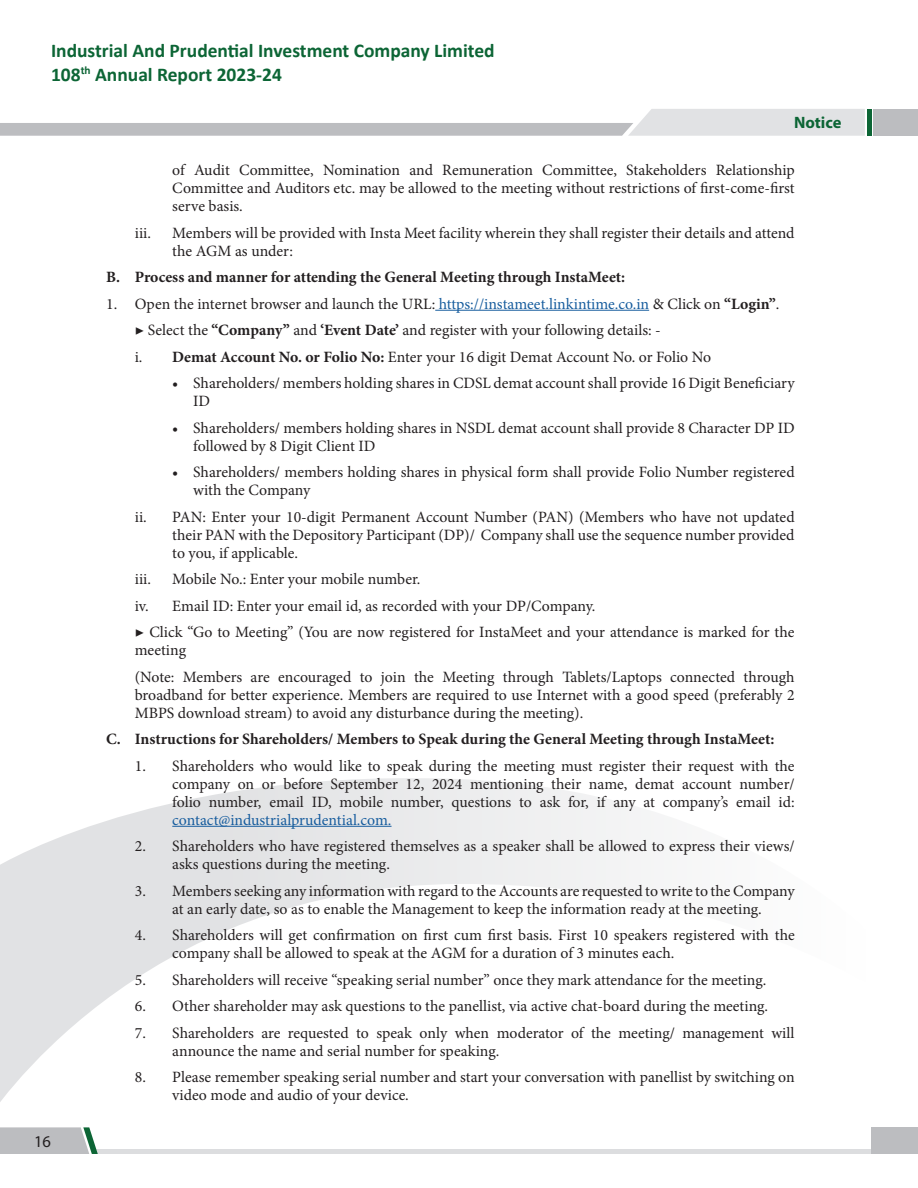
<style>
.page{position:relative;width:918px;height:1188px;background:#fff}
.page>*{position:absolute;margin:0;border:0;box-sizing:border-box;transform-origin:0 0}
.t1{font:700 19.5px/23.4px "Calibri";color:#0c6535}
.t2{font:700 16.5px "Myriad Pro";color:#0c6535}
.t3{font:16.5px "Myriad Pro";color:#231f20}
.t4{font:15.75px/18px "Minion Pro";letter-spacing:-.005em;color:#231f20}
.t5{font:700 15.75px "Minion Pro";color:#231f20}
.s1{color:#175d9e}
.s2{font-weight:700}
</style>
<div class="page">
<svg style="left:0;top:778px;width:651px;height:324px"></svg>
<hr style="left:867px;top:109px;width:4px;height:27px;background:#0c6535">
<svg style="left:0;top:109px;width:865px;height:27px"></svg>
<div style="left:96px;top:1149px;width:822px;height:5px;background:#dcdddf"></div>
<svg style="left:0;top:1127px;width:98px;height:27px;background:#b7bdbc"></svg>
<div style="left:871px;top:1127px;width:47px;height:27px;background:#bcbdc0"></div>
<div style="left:873px;top:109px;width:45px;height:27px;background:#bcbdc0"></div>
<hr style="left:435px;top:310px;width:214px;height:1px;background:#175d9e">
<hr style="left:172px;top:826px;width:220px;height:1px;background:#175d9e">
<p class="t1" style="left:51px;top:39px;width:445px">Industrial And Prudential Investment Company Limited<br>108<sup>th</sup> Annual Report 2023-24</p>
<p class="t2" style="left:794px;top:114px;width:49px">Notice</p>
<p class="t4" style="left:172px;top:161px;width:624px;text-align:justify">of Audit Committee, Nomination and Remuneration Committee, Stakeholders Relationship Committee and Auditors etc. may be allowed to the meeting without restrictions of first-come-first serve basis.</p>
<p class="t3" style="left:34px;top:1131px;width:18px">16</p>
<p class="t4" style="left:135px;top:224px;width:18px">iii.</p>
<p class="t4" style="left:172px;top:224px;width:624px">Members will be provided with Insta Meet facility wherein they shall register their details and attend the AGM as under:</p>
<p class="t5" style="left:106px;top:266px;width:521px">B. Process and manner for attending the General Meeting through InstaMeet:</p>
<p class="t4" style="left:106px;top:295px;width:675px">1. Open the internet browser and launch the URL: <span class="s1">https://instameet.linkintime.co.in</span> &amp; Click on <span class="s2">“Login”</span>.</p>
<p class="t4" style="left:135px;top:321px;width:528px">▶ Select the <span class="s2">“Company”</span> and <span class="s2">‘Event Date’</span> and register with your following details: -</p>
<p class="t4" style="left:135px;top:348px;width:578px">i. <span class="s2">Demat Account No. or Folio No:</span> Enter your 16 digit Demat Account No. or Folio No</p>
<p class="t4" style="left:193px;top:374px;width:603px;text-indent:-21px">• Shareholders/ members holding shares in CDSL demat account shall provide 16 Digit Beneficiary<br>ID</p>
<p class="t4" style="left:193px;top:419px;width:603px;text-indent:-21px">• Shareholders/ members holding shares in NSDL demat account shall provide 8 Character DP ID followed by 8 Digit Client ID</p>
<p class="t4" style="left:193px;top:463px;width:603px;text-indent:-21px">• Shareholders/ members holding shares in physical form shall provide Folio Number registered with the Company</p>
<p class="t4" style="left:172px;top:508px;width:624px;text-align:justify;text-indent:-37px">ii. PAN: Enter your 10-digit Permanent Account Number (PAN) (Members who have not updated their PAN with the Depository Participant (DP)/ Company shall use the sequence number provided to you, if applicable.</p>
<p class="t4" style="left:135px;top:570px;width:18px">iii.</p>
<p class="t4" style="left:172px;top:570px;width:250px">Mobile No.: Enter your mobile number.</p>
<p class="t4" style="left:135px;top:597px;width:462px">iv. Email ID: Enter your email id, as recorded with your DP/Company.</p>
<p class="t4" style="left:135px;top:623px;width:661px">▶ Click “Go to Meeting” (You are now registered for InstaMeet and your attendance is marked for the meeting</p>
<p class="t4" style="left:135px;top:668px;width:661px;text-align:justify">(Note: Members are encouraged to join the Meeting through Tablets/Laptops connected through broadband for better experience. Members are required to use Internet with a good speed (preferably 2<br>MBPS download stream) to avoid any disturbance during the meeting).</p>
<p class="t5" style="left:106px;top:728px;width:670px">C. Instructions for Shareholders/ Members to Speak during the General Meeting through InstaMeet:</p>
<p class="t4" style="left:172px;top:757px;width:624px;text-align:justify;text-indent:-37px">1. Shareholders who would like to speak during the meeting must register their request with the company on or before September 12, 2024 mentioning their name, demat account number/ folio number, email ID, mobile number, questions to ask for, if any at company’s email id: <span class="s1">contact@industrialprudential.com.</span></p>
<p class="t4" style="left:172px;top:837px;width:624px;text-indent:-37px">2. Shareholders who have registered themselves as a speaker shall be allowed to express their views/ asks questions during the meeting.</p>
<p class="t4" style="left:135px;top:882px;width:661px;text-align:center">3. Members seeking any information with regard to the Accounts are requested to write to the Company at an early date, so as to enable the Management to keep the information ready at the meeting.</p>
<p class="t4" style="left:172px;top:926px;width:624px;text-indent:-37px">4. Shareholders will get confirmation on first cum first basis. First 10 speakers registered with the company shall be allowed to speak at the AGM for a duration of 3 minutes each.</p>
<p class="t4" style="left:135px;top:971px;width:633px">5. Shareholders will receive “speaking serial number” once they mark attendance for the meeting.</p>
<p class="t4" style="left:135px;top:997px;width:635px">6. Other shareholder may ask questions to the panellist, via active chat-board during the meeting.</p>
<p class="t4" style="left:172px;top:1024px;width:624px;text-indent:-37px">7. Shareholders are requested to speak only when moderator of the meeting/ management will announce the name and serial number for speaking.</p>
<p class="t4" style="left:172px;top:1068px;width:624px;text-indent:-37px">8. Please remember speaking serial number and start your conversation with panellist by switching on video mode and audio of your device.</p>
</div>
